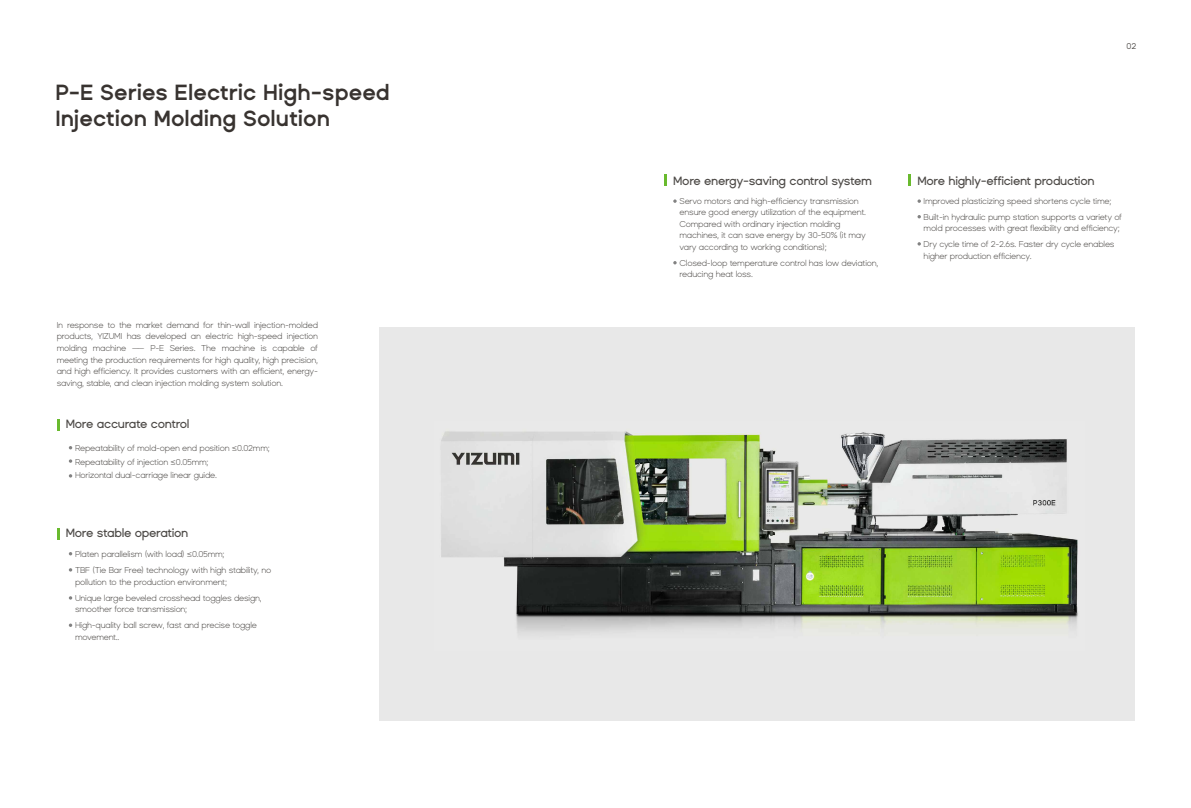
<style>
.page{position:relative;width:1191px;height:808px;background:#fff}
.page>*{position:absolute;margin:0;border:0;box-sizing:border-box;transform-origin:0 0}
.t1{font:600 22px/25.6px "Basically A Sans Serif";color:#383330}
.t2{font:500 12px "Basically A Sans Serif";letter-spacing:-.03em;color:#4d4a47}
.t3{font:300 8.5px/11.5px "Basically A Sans Serif";letter-spacing:-.025em;color:#4d4a47}
.t4{font:8.5px "Basically A Sans Serif";color:#4d4a47}
</style>
<div class="page">
<div style="left:379px;top:327px;width:755px;height:393px;background:#e8e8e8"></div>
<img style="left:441px;top:431px;width:637px;height:202px">
<svg style="left:57px;top:419px;width:2px;height:12px"></svg>
<svg style="left:57px;top:528px;width:2px;height:12px"></svg>
<svg style="left:664px;top:175px;width:2px;height:11px"></svg>
<svg style="left:908px;top:175px;width:3px;height:11px"></svg>
<svg style="left:69px;top:459px;width:3px;height:4px"></svg>
<svg style="left:69px;top:474px;width:3px;height:4px"></svg>
<svg style="left:69px;top:596px;width:3px;height:4px"></svg>
<svg style="left:69px;top:623px;width:3px;height:4px"></svg>
<svg style="left:917px;top:199px;width:4px;height:4px"></svg>
<svg style="left:917px;top:242px;width:4px;height:4px"></svg>
<h1 class="t1" style="left:55px;top:80px;width:336px">P-E Series Electric High-speed<br>Injection Molding Solution</h1>
<p class="t3" style="left:57px;top:319px;width:263px;text-align:justify">In response to the market demand for thin-wall injection-molded products, YIZUMI has developed an electric high-speed injection molding machine —— P-E Series. The machine is capable of meeting the production requirements for high quality, high precision, and high efficiency. It provides customers with an efficient, energy&shy;saving, stable, and clean injection molding system solution.</p>
<h2 class="t2" style="left:66px;top:418px;width:125px">More accurate control</h2>
<p class="t3" style="left:75px;top:441px;width:196px;line-height:13.9px">Repeatability of mold-open end position ≤0.02mm;<br>Repeatability of injection ≤0.05mm;<br>Horizontal dual-carriage linear guide.</p>
<h2 class="t2" style="left:66px;top:526px;width:124px">More stable operation</h2>
<p class="t3" style="left:75px;top:546px;width:198px;line-height:16px">Platen parallelism (with load) 0.05mm;<br>TBF (Tie Bar Free) technology with high stability, no</p>
<p class="t3" style="left:75px;top:574px;width:188px;line-height:16px">pollution to the production environment;<br>Unique large beveled crosshead toggles design,</p>
<p class="t3" style="left:75px;top:601px;width:183px;line-height:16px">smoother force transmission;<br>High-quality ball screw, fast and precise toggle</p>
<p class="t3" style="left:75px;top:631px;width:46px">movement..</p>
<p class="t3" style="left:187px;top:549px;width:7px">≤</p>
<p class="t4" style="left:1126px;top:42px;width:11px">02</p>
<h2 class="t2" style="left:673px;top:174px;width:200px">More energy-saving control system</h2>
<p class="t3" style="left:679px;top:195px;width:188px">Servo motors and high-efficiency transmission ensure good energy utilization of the equipment.<br>Compared with ordinary injection molding machines, it can save energy by 30-50% (it may vary according to working conditions);</p>
<p class="t3" style="left:679px;top:257px;width:200px">Closed-loop temperature control has low deviation, reducing heat loss.</p>
<h2 class="t2" style="left:917px;top:174px;width:178px">More highly-efficient production</h2>
<p class="t3" style="left:923px;top:193px;width:200px;line-height:16px">Improved plasticizing speed shortens cycle time;<br>Built-in hydraulic pump station supports a variety of</p>
<p class="t3" style="left:923px;top:220px;width:198px;line-height:16px">mold processes with great flexibility and efficiency;<br>Dry cycle time of 2-2.6s. Faster dry cycle enables</p>
<p class="t3" style="left:923px;top:250px;width:109px">higher production efficiency.</p>
</div>
